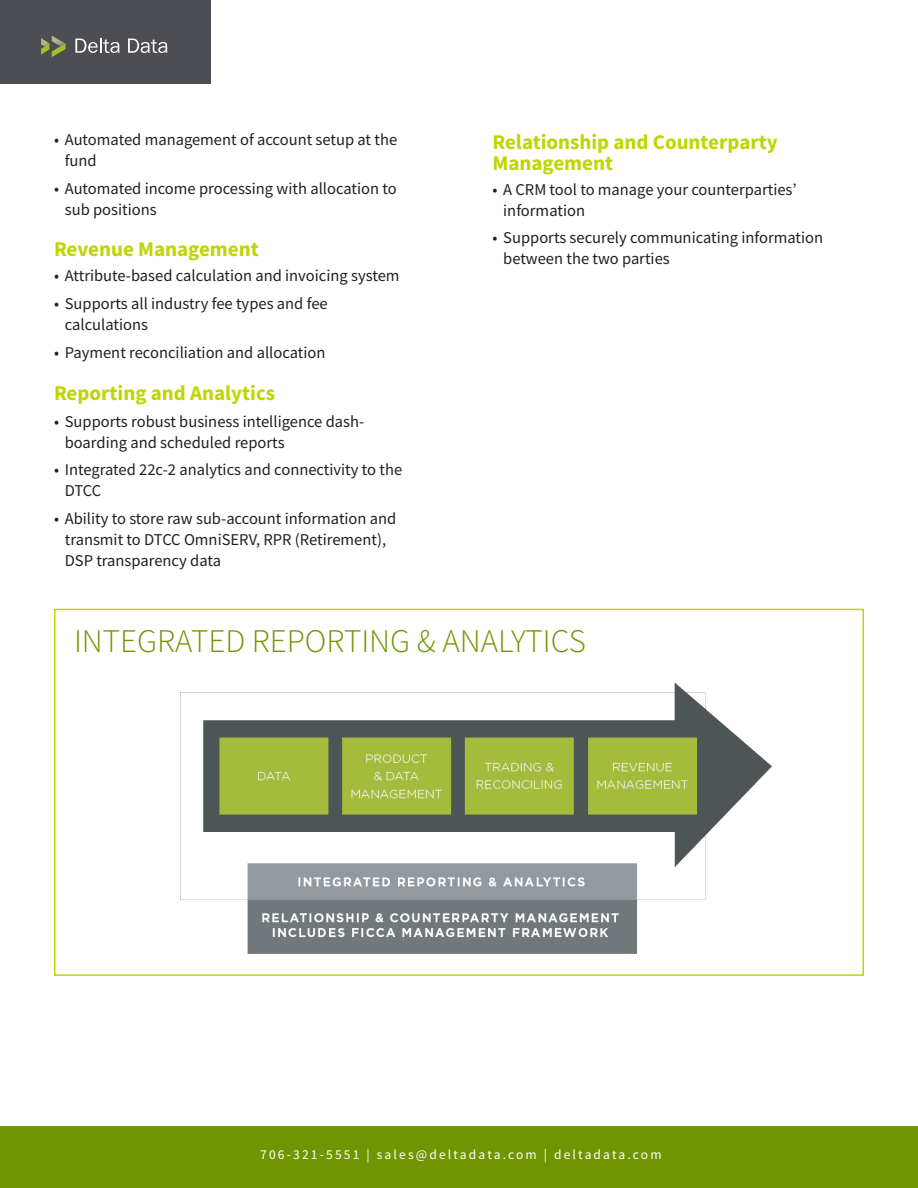
<style>
.page{position:relative;width:918px;height:1188px;background:#fff}
.page>*{position:absolute;margin:0;border:0;box-sizing:border-box;transform-origin:0 0}
.t1{font:300 33px "Source Sans Pro";color:#719500}
.t2{font:700 21px/21px "Source Sans Pro";color:#bed600}
.t3{font:16.5px/21px "Source Sans Pro";color:#231f20}
.t4{font:13.5px "Source Sans Pro";letter-spacing:.16em;color:#fff}
</style>
<div class="page">
<div style="left:0;top:0;width:211px;height:84px;background:#4d4e53"></div>
<svg style="left:41px;top:36px;width:24px;height:21px"></svg>
<svg style="left:75px;top:39px;width:45px;height:14px"></svg>
<svg style="left:128px;top:39px;width:39px;height:14px"></svg>
<div style="left:0;top:1126px;width:918px;height:62px;background:#719500"></div>
<img style="left:142px;top:682px;width:664px;height:294px">
<p class="t3" style="left:65px;top:129px;width:334px;text-indent:-11px">• Automated management of account setup at the fund</p>
<p class="t3" style="left:65px;top:178px;width:333px;text-indent:-11px">• Automated income processing with allocation to sub positions</p>
<p class="t2" style="left:54px;top:238px;width:206px">Revenue Management</p>
<p class="t3" style="left:54px;top:265px;width:347px">• Attribute-based calculation and invoicing system</p>
<p class="t3" style="left:65px;top:293px;width:264px;text-indent:-11px">• Supports all industry fee types and fee calculations</p>
<p class="t3" style="left:54px;top:342px;width:273px">• Payment reconciliation and allocation</p>
<p class="t2" style="left:54px;top:382px;width:223px">Reporting and Analytics</p>
<p class="t3" style="left:65px;top:410px;width:301px;text-indent:-11px">• Supports robust business intelligence dash&shy;boarding and scheduled reports</p>
<p class="t3" style="left:65px;top:459px;width:339px;text-indent:-11px">• Integrated 22c-2 analytics and connectivity to the<br>DTCC</p>
<p class="t3" style="left:65px;top:508px;width:333px;text-indent:-11px">• Ability to store raw sub-account information and transmit to DTCC OmniSERV, RPR (Retirement),<br>DSP transparency data</p>
<p class="t2" style="left:492px;top:131px;width:287px">Relationship and Counterparty<br>Management</p>
<p class="t3" style="left:503px;top:179px;width:295px;text-indent:-11px">• A CRM tool to manage your counterparties’ information</p>
<p class="t3" style="left:503px;top:227px;width:321px;text-indent:-11px">• Supports securely communicating information between the two parties</p>
<p class="t1" style="left:74px;top:621px;width:513px">INTEGRATED REPORTING &amp; ANALYTICS</p>
<p class="t4" style="left:260px;top:1146px;width:403px">706-321-5551 | sales@deltadata.com | deltadata.com</p>
</div>
